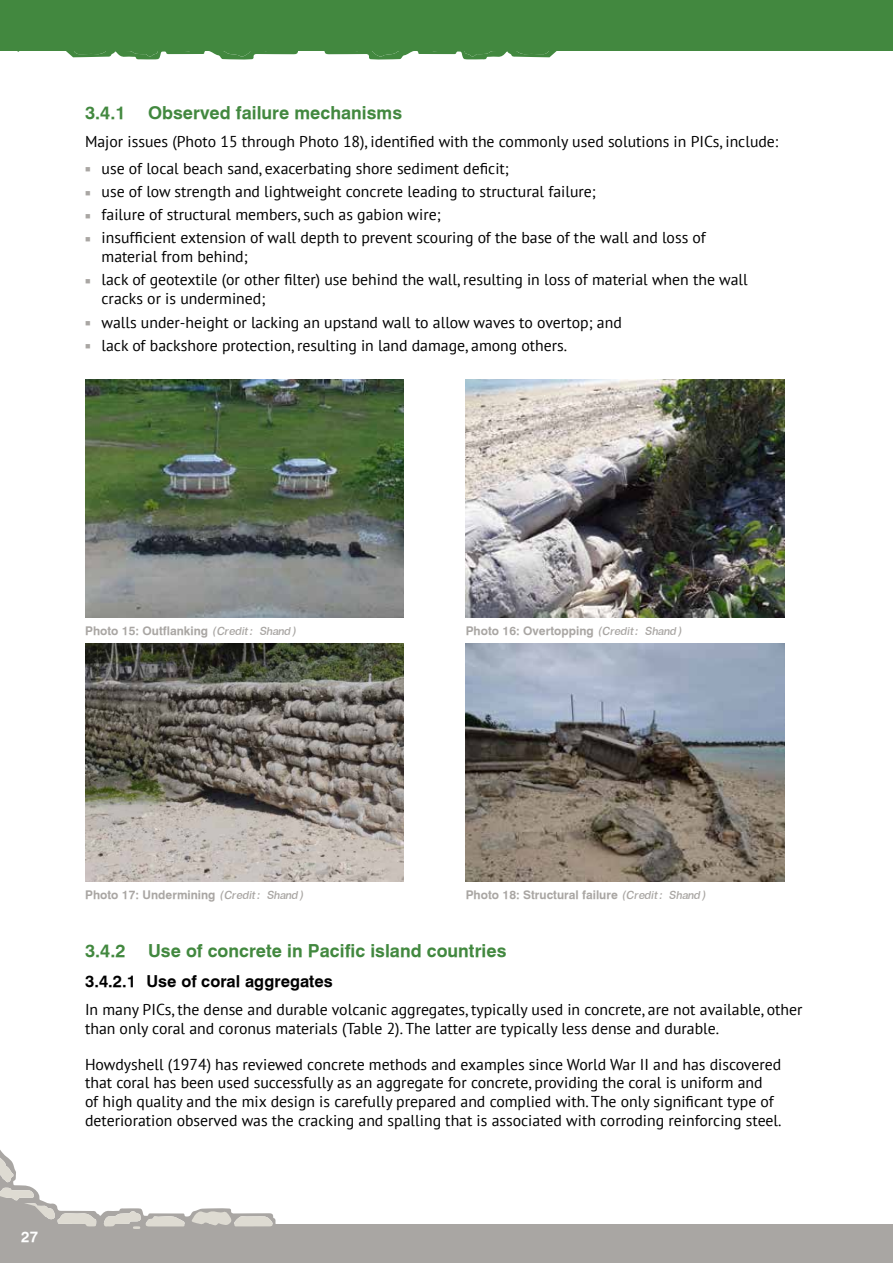
<style>
.page{position:relative;width:893px;height:1263px;background:#fff}
.page>*{position:absolute;margin:0;border:0;box-sizing:border-box;transform-origin:0 0}
.t1{font:700 18px "Geneva";color:#42883f}
.t2{font:700 16.5px "Geneva";color:#000}
.t3{font:15.75px/18.9px "PT Sans";color:#000}
.t4{font:700 15px "Geneva";color:#fff}
.t5{font:700 12px "Geneva";color:#a9a6a3}
.s1{color:#a9a6a3}
.s2{font-family:"Geneva Normal";font-weight:400;font-style:italic}
</style>
<div class="page">
<div style="left:0;top:1225px;width:893px;height:38px;background:#a9a6a3"></div>
<div style="left:0;top:0;width:893px;height:51px;background:#42883f"></div>
<svg style="left:324px;top:51px;width:233px;height:9px"></svg>
<svg style="left:191px;top:1209px;width:82px;height:18px"></svg>
<svg style="left:103px;top:1211px;width:82px;height:18px"></svg>
<svg style="left:0;top:1151px;width:97px;height:76px"></svg>
<svg style="left:17px;top:51px;width:281px;height:9px"></svg>
<img style="left:85px;top:380px;width:319px;height:238px">
<img style="left:466px;top:380px;width:319px;height:238px">
<img style="left:85px;top:643px;width:319px;height:239px">
<img style="left:466px;top:643px;width:319px;height:239px">
<p class="t1" style="left:85px;top:102px;width:319px">3.4.1 Observed failure mechanisms</p>
<p class="t3" style="left:85px;top:131px;width:695px">Major issues (Photo 15 through Photo 18), identified with the commonly used solutions in PICs, include:</p>
<p class="t3" style="left:85px;top:159px;width:425px"><span class="s1">■</span> use of local beach sand, exacerbating shore sediment deficit;</p>
<p class="t3" style="left:85px;top:182px;width:512px"><span class="s1">■</span> use of low strength and lightweight concrete leading to structural failure;</p>
<p class="t3" style="left:85px;top:205px;width:357px"><span class="s1">■</span> failure of structural members, such as gabion wire;</p>
<p class="t3" style="left:102px;top:228px;width:606px;text-indent:-17px"><span class="s1">■</span> insufficient extension of wall depth to prevent scouring of the base of the wall and loss of material from behind;</p>
<p class="t3" style="left:102px;top:270px;width:648px;text-indent:-17px"><span class="s1">■</span> lack of geotextile (or other filter) use behind the wall, resulting in loss of material when the wall cracks or is undermined;</p>
<p class="t3" style="left:85px;top:312px;width:538px"><span class="s1">■</span> walls under-height or lacking an upstand wall to allow waves to overtop; and</p>
<p class="t3" style="left:85px;top:335px;width:484px"><span class="s1">■</span> lack of backshore protection, resulting in land damage, among others.</p>
<p class="t5" style="left:85px;top:623px;width:213px">Photo 15: Outflanking <span class="s2">(Credit: Shand)</span></p>
<p class="t5" style="left:466px;top:623px;width:218px">Photo 16: Overtopping <span class="s2">(Credit: Shand)</span></p>
<p class="t4" style="left:21px;top:1227px;width:18px">27</p>
<p class="t5" style="left:85px;top:887px;width:221px">Photo 17: Undermining <span class="s2">(Credit: Shand)</span></p>
<p class="t5" style="left:466px;top:887px;width:242px">Photo 18: Structural failure <span class="s2">(Credit: Shand)</span></p>
<p class="t1" style="left:85px;top:939px;width:423px">3.4.2 Use of concrete in Pacific island countries</p>
<p class="t2" style="left:85px;top:971px;width:249px">3.4.2.1 Use of coral aggregates</p>
<p class="t3" style="left:85px;top:999px;width:719px">In many PICs, the dense and durable volcanic aggregates, typically used in concrete, are not available, other than only coral and coronus materials (Table 2). The latter are typically less dense and durable.</p>
<p class="t3" style="left:85px;top:1054px;width:698px">Howdyshell (1974) has reviewed concrete methods and examples since World War II and has discovered that coral has been used successfully as an aggregate for concrete, providing the coral is uniform and<br>of high quality and the mix design is carefully prepared and complied with. The only significant type of deterioration observed was the cracking and spalling that is associated with corroding reinforcing steel.</p>
</div>
